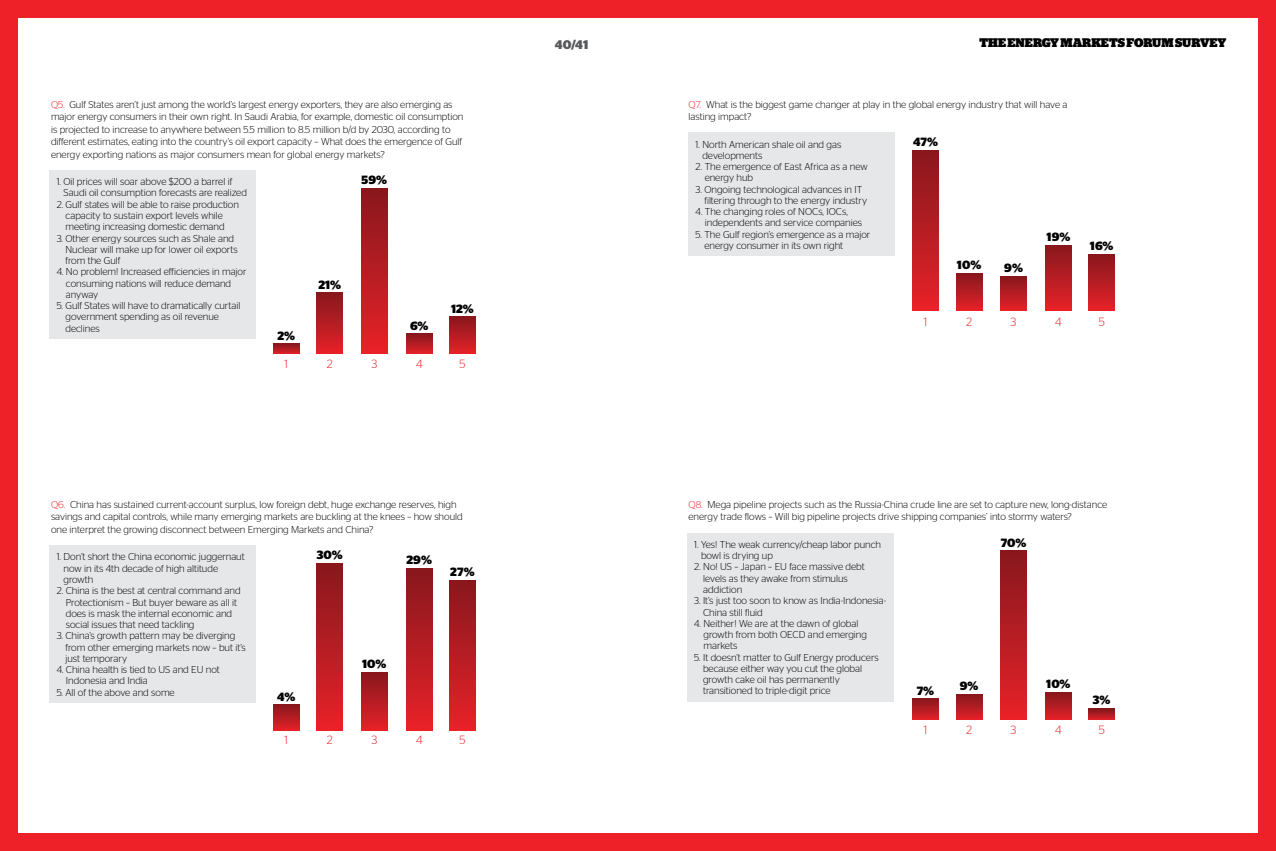
<style>
.page{position:relative;width:1276px;height:851px;background:#fff}
.page>*{position:absolute;margin:0;border:0;box-sizing:border-box;transform-origin:0 0}
.t1{font:900 12.5px "Stag";color:#000}
.t2{font:700 12.5px "Stag Sans";color:#58595b}
.t3{font:700 12px "Stag Sans";color:#000}
.t4{font:300 12px "Stag Sans";color:#ed2127}
.t5{font:300 10px/11.2px "Stag Sans";color:#000}
.s1{color:#ed2127}
</style>
<div class="page">
<div style="left:0;top:0;width:18px;height:850px;background:#ed2127"></div>
<div style="left:0;top:0;width:1276px;height:18px;background:#ed2127"></div>
<div style="left:0;top:833px;width:1276px;height:17px;background:#ed2127"></div>
<div style="left:1258px;top:0;width:18px;height:850px;background:#ed2127"></div>
<div style="left:50px;top:170px;width:206px;height:168px;background:#e6e7e8"></div>
<div style="left:50px;top:545px;width:206px;height:157px;background:#e6e7e8"></div>
<div style="left:687px;top:533px;width:206px;height:168px;background:#e6e7e8"></div>
<div style="left:1000px;top:551px;width:26px;height:168px;background:linear-gradient(to bottom,#87181d,#e62228)"></div>
<svg style="left:1088px;top:708px;width:26px;height:11px"></svg>
<svg style="left:1045px;top:692px;width:26px;height:27px"></svg>
<svg style="left:956px;top:694px;width:26px;height:25px"></svg>
<svg style="left:912px;top:698px;width:26px;height:21px"></svg>
<div style="left:361px;top:672px;width:26px;height:58px;background:linear-gradient(to bottom,#86181d,#e32128)"></div>
<div style="left:449px;top:580px;width:26px;height:150px;background:linear-gradient(to bottom,#87181d,#e62228)"></div>
<div style="left:406px;top:568px;width:26px;height:162px;background:linear-gradient(to bottom,#86181d,#e62228)"></div>
<div style="left:317px;top:563px;width:26px;height:167px;background:linear-gradient(to bottom,#87181d,#e62228)"></div>
<div style="left:273px;top:704px;width:26px;height:26px;background:linear-gradient(to bottom,#85181d,#dd2127)"></div>
<div style="left:361px;top:188px;width:26px;height:166px;background:linear-gradient(to bottom,#86181d,#e62228)"></div>
<svg style="left:449px;top:317px;width:26px;height:37px"></svg>
<div style="left:406px;top:334px;width:26px;height:20px;background:linear-gradient(to bottom,#88181e,#de2127)"></div>
<div style="left:317px;top:293px;width:26px;height:61px;background:linear-gradient(to bottom,#87181d,#e52228)"></div>
<svg style="left:273px;top:344px;width:26px;height:10px"></svg>
<div style="left:688px;top:132px;width:207px;height:124px;background:#e6e7e8"></div>
<div style="left:1088px;top:254px;width:26px;height:56px;background:linear-gradient(to bottom,#87181d,#e32128)"></div>
<div style="left:1045px;top:245px;width:26px;height:65px;background:linear-gradient(to bottom,#87181d,#e52228)"></div>
<div style="left:1000px;top:276px;width:26px;height:34px;background:linear-gradient(to bottom,#86181d,#e02128)"></div>
<svg style="left:956px;top:273px;width:26px;height:37px"></svg>
<div style="left:912px;top:151px;width:26px;height:159px;background:linear-gradient(to bottom,#87181d,#e62228)"></div>
<p class="t5" style="left:51px;top:98px;width:414px;line-height:12.5px"><span class="s1">Q5.</span> Gulf States aren’t just among the world’s largest energy exporters, they are also emerging as major energy consumers in their own right. In Saudi Arabia, for example, domestic oil consumption is projected to increase to anywhere between 5.5 million to 8.5 million b/d by 2030, according to different estimates, eating into the country’s oil export capacity – What does the emergence of Gulf energy exporting nations as major consumers mean for global energy markets?</p>
<p class="t5" style="left:63px;top:176px;width:185px;text-indent:-7px">1. Oil prices will soar above $200 a barrel if<br>Saudi oil consumption forecasts are realized</p>
<p class="t5" style="left:66px;top:198px;width:175px;text-indent:-9px">2. Gulf states will be able to raise production capacity to sustain export levels while meeting increasing domestic demand</p>
<p class="t5" style="left:65px;top:232px;width:174px;text-indent:-9px">3. Other energy sources such as Shale and<br>Nuclear will make up for lower oil exports from the Gulf</p>
<p class="t5" style="left:66px;top:266px;width:182px;text-indent:-9px">4. No problem! Increased efficiencies in major consuming nations will reduce demand anyway</p>
<p class="t5" style="left:65px;top:300px;width:176px;text-indent:-9px">5. Gulf States will have to dramatically curtail government spending as oil revenue declines</p>
<p class="t3" style="left:362px;top:173px;width:27px">59%</p>
<p class="t3" style="left:277px;top:328px;width:19px">2%</p>
<p class="t4" style="left:284px;top:357px;width:5px">1</p>
<p class="t3" style="left:318px;top:277px;width:24px">21%</p>
<p class="t4" style="left:327px;top:357px;width:7px">2</p>
<p class="t4" style="left:371px;top:357px;width:7px">3</p>
<p class="t3" style="left:410px;top:318px;width:20px">6%</p>
<p class="t4" style="left:416px;top:357px;width:8px">4</p>
<p class="t3" style="left:451px;top:301px;width:24px">12%</p>
<p class="t4" style="left:459px;top:357px;width:8px">5</p>
<p class="t2" style="left:555px;top:37px;width:35px">40/41</p>
<p class="t1" style="left:979px;top:38px;width:10px">THE</p>
<p class="t1" style="left:1007px;top:38px;width:10px">ENER</p>
<p class="t1" style="left:1042px;top:38px;width:186px">GY MARKETS FORUM SURVEY</p>
<p class="t5" style="left:688px;top:98px;width:380px;line-height:12.5px"><span class="s1">Q7.</span> What is the biggest game changer at play in the global energy industry that will have a lasting impact?</p>
<p class="t5" style="left:702px;top:138px;width:140px;text-indent:-7px">1. North American shale oil and gas developments</p>
<p class="t5" style="left:704px;top:161px;width:164px;text-indent:-9px">2. The emergence of East Africa as a new energy hub</p>
<p class="t5" style="left:704px;top:183px;width:164px;text-indent:-9px">3. Ongoing technological advances in IT filtering through to the energy industry</p>
<p class="t5" style="left:705px;top:206px;width:159px;text-indent:-9px">4. The changing roles of NOCs, IOCs, independents and service companies</p>
<p class="t5" style="left:704px;top:228px;width:167px;text-indent:-9px">5. The Gulf region’s emergence as a major energy consumer in its own right</p>
<p class="t3" style="left:913px;top:135px;width:26px">47%</p>
<p class="t4" style="left:923px;top:315px;width:5px">1</p>
<p class="t3" style="left:957px;top:258px;width:26px">10%</p>
<p class="t4" style="left:966px;top:315px;width:7px">2</p>
<p class="t3" style="left:1004px;top:261px;width:20px">9%</p>
<p class="t4" style="left:1010px;top:315px;width:7px">3</p>
<p class="t3" style="left:1046px;top:230px;width:25px">19%</p>
<p class="t4" style="left:1055px;top:315px;width:8px">4</p>
<p class="t3" style="left:1090px;top:239px;width:25px">16%</p>
<p class="t4" style="left:1098px;top:315px;width:8px">5</p>
<p class="t5" style="left:51px;top:498px;width:413px;line-height:12.5px"><span class="s1">Q6.</span> China has sustained current-account surplus, low foreign debt, huge exchange reserves, high savings and capital controls, while many emerging markets are buckling at the knees – how should one interpret the growing disconnect between Emerging Markets and China?</p>
<p class="t5" style="left:688px;top:498px;width:420px;line-height:12.5px"><span class="s1">Q8.</span> Mega pipeline projects such as the Russia-China crude line are set to capture new, long-distance energy trade flows – Will big pipeline projects drive shipping companies’ into stormy waters?</p>
<p class="t5" style="left:63px;top:551px;width:183px;text-indent:-7px">1. Don’t short the China economic juggernaut now in its 4th decade of high altitude growth</p>
<p class="t5" style="left:66px;top:585px;width:176px;text-indent:-9px">2. China is the best at central command and Protectionism – But buyer beware as all it does is mask the internal economic and social issues that need tackling</p>
<p class="t5" style="left:65px;top:630px;width:182px;text-indent:-9px">3. China’s growth pattern may be diverging from other emerging markets now – but it’s just temporary</p>
<p class="t5" style="left:66px;top:663px;width:155px;text-indent:-9px">4. China health is tied to US and EU not<br>Indonesia and India</p>
<p class="t5" style="left:57px;top:686px;width:119px">5. All of the above and some</p>
<p class="t3" style="left:317px;top:548px;width:27px">30%</p>
<p class="t3" style="left:406px;top:553px;width:27px">29%</p>
<p class="t3" style="left:450px;top:564px;width:26px">27%</p>
<p class="t3" style="left:277px;top:689px;width:20px">4%</p>
<p class="t4" style="left:284px;top:733px;width:5px">1</p>
<p class="t4" style="left:327px;top:733px;width:7px">2</p>
<p class="t3" style="left:362px;top:657px;width:26px">10%</p>
<p class="t4" style="left:371px;top:733px;width:7px">3</p>
<p class="t4" style="left:416px;top:733px;width:8px">4</p>
<p class="t4" style="left:459px;top:733px;width:8px">5</p>
<p class="t5" style="left:701px;top:538px;width:182px;text-indent:-7px">1. Yes! The weak currency/cheap labor punch bowl is drying up</p>
<p class="t5" style="left:703px;top:561px;width:163px;text-indent:-9px">2. No! US – Japan – EU face massive debt levels as they awake from stimulus addiction</p>
<p class="t5" style="left:703px;top:595px;width:185px;text-indent:-9px">3. It’s just too soon to know as India-Indonesia-<br>China still fluid</p>
<p class="t5" style="left:703px;top:617px;width:165px;text-indent:-9px">4. Neither! We are at the dawn of global growth from both OECD and emerging markets</p>
<p class="t5" style="left:703px;top:651px;width:177px;text-indent:-9px">5. It doesn’t matter to Gulf Energy producers because either way you cut the global growth cake oil has permanently transitioned to triple-digit price</p>
<p class="t3" style="left:1000px;top:535px;width:27px">70%</p>
<p class="t3" style="left:916px;top:683px;width:19px">7%</p>
<p class="t4" style="left:923px;top:722px;width:5px">1</p>
<p class="t3" style="left:959px;top:679px;width:20px">9%</p>
<p class="t4" style="left:966px;top:722px;width:7px">2</p>
<p class="t4" style="left:1010px;top:722px;width:7px">3</p>
<p class="t3" style="left:1046px;top:677px;width:26px">10%</p>
<p class="t4" style="left:1055px;top:722px;width:8px">4</p>
<p class="t3" style="left:1093px;top:692px;width:19px">3%</p>
<p class="t4" style="left:1098px;top:722px;width:8px">5</p>
</div>
